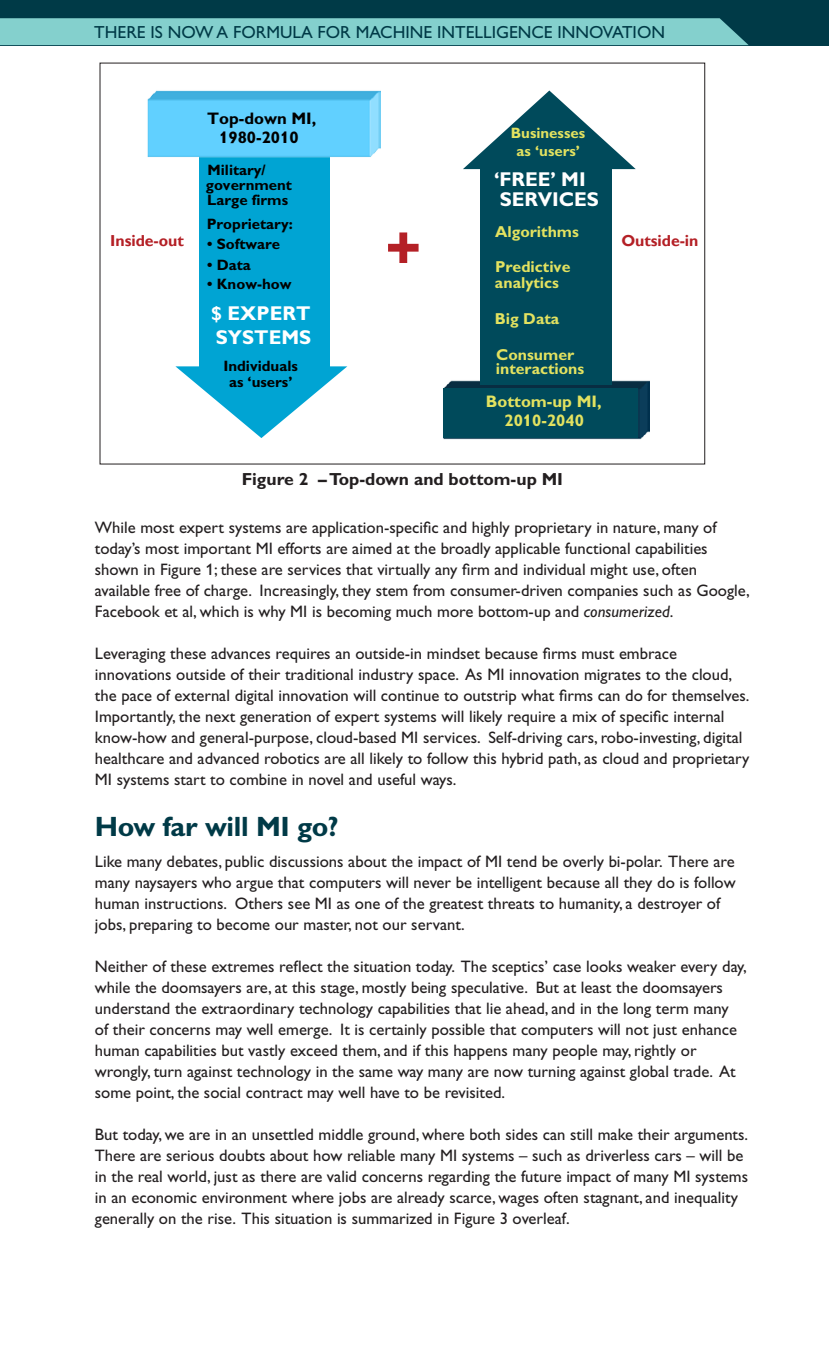
<style>
.page{position:relative;width:829px;height:1365px;background:#fff}
.page>*{position:absolute;margin:0;border:0;box-sizing:border-box;transform-origin:0 0}
.t1{font:700 60.9px "Gill Sans";color:#b42026}
.Heading_1{font:700 28px "Gill Alt One";letter-spacing:-.01em;color:#003a47}
.t2{font:700 20.12px/20.1px "Gill Alt One";color:#fff}
.Page_top_headder{font:17.5px "Gill Alt One";color:#003a47}
.Caption_text{font:700 17.5px "Gill Alt One";color:#231f20}
.Body_copy{font:16.62px/21px "Gill Alt One";color:#231f20}
.t3{font:700 16.62px/19.2px "Gill Alt One";color:#e3e260;text-align:center}
.t4{font:700 16.62px/18.4px "Gill Alt One";color:#000;text-align:center}
.t5{font:700 15.92px/15.9px "Gill Alt One";color:#e3e260}
.t6{font:700 15.92px "Gill Sans";letter-spacing:-.005em;color:#b42026}
.t7{font:700 15.05px/15px "Gill Alt One";color:#000}
.t8{font:700 15.05px/17.5px "Gill Alt One";color:#e3e260;text-align:center}
.s1{font-style:italic}
</style>
<div class="page">
<div style="left:0;top:0;width:828px;height:45px;background:#003a47"></div>
<div style="left:0;top:18px;width:748px;height:27px;background:#84d0cd"></div>
<img style="left:443px;top:379px;width:206px;height:60px">
<svg style="left:175px;top:366px;width:172px;height:72px"></svg>
<div style="left:200px;top:132px;width:130px;height:249px;background:#00a4d3"></div>
<img style="left:147px;top:90px;width:233px;height:67px">
<svg style="left:463px;top:90px;width:172px;height:79px"></svg>
<div style="left:480px;top:166px;width:131px;height:219px;background:#004a5b"></div>
<div style="left:157px;top:104px;width:200px;height:47px;background:#61d0ff"></div>
<img style="left:638px;top:388px;width:12px;height:47px">
<div style="left:443px;top:388px;width:195px;height:50px;background:#004a5b"></div>
<p class="Page_top_headder" style="left:94px;top:22px;width:572px">THERE IS NOW A FORMULA FOR MACHINE INTELLIGENCE INNOVATION</p>
<p class="t4" style="left:207px;top:109px;width:111px">Top-down MI,<br>1980-2010</p>
<p class="t7" style="left:206px;top:162px;width:88px">Military/ government<br>Large firms</p>
<p class="t7" style="left:207px;top:216px;width:87px">Proprietary:</p>
<p class="t7" style="left:207px;top:237px;width:74px">• Software</p>
<p class="t7" style="left:207px;top:257px;width:45px">• Data</p>
<p class="t7" style="left:207px;top:276px;width:86px">• Know-how</p>
<p class="t8" style="left:510px;top:124px;width:76px">Businesses as ‘users’</p>
<p class="t2" style="left:494px;top:168px;width:106px">‘FREE’ MI<br>SERVICES</p>
<p class="t5" style="left:495px;top:223px;width:85px">Algorithms</p>
<p class="t5" style="left:495px;top:258px;width:77px">Predictive analytics</p>
<p class="t5" style="left:495px;top:311px;width:66px">Big Data</p>
<p class="t5" style="left:496px;top:347px;width:90px;line-height:14.2px">Consumer interactions</p>
<p class="t1" style="left:385px;top:212px;width:37px">+</p>
<p class="t6" style="left:110px;top:231px;width:75px">Inside-out</p>
<p class="t6" style="left:621px;top:231px;width:78px">Outside-in</p>
<p class="t2" style="left:211px;top:301px;width:102px;line-height:23.4px">$ EXPERT<br>SYSTEMS</p>
<p class="t7" style="left:223px;top:357px;width:76px;line-height:16.6px;text-align:center">Individuals as ‘users’</p>
<p class="t3" style="left:485px;top:391px;width:117px">Bottom-up MI,<br>2010-2040</p>
<p class="Caption_text" style="left:242px;top:468px;width:323px">Figure 2 – Top-down and bottom-up MI</p>
<p class="Body_copy" style="left:95px;top:516px;width:656px">While most expert systems are application-specific and highly proprietary in nature, many of today’s most important MI efforts are aimed at the broadly applicable functional capabilities shown in Figure 1; these are services that virtually any firm and individual might use, often available free of charge. Increasingly, they stem from consumer-driven companies such as Google, Facebook et al, which is why MI is becoming much more bottom-up and <span class="s1">consumerized</span>.</p>
<p class="Body_copy" style="left:95px;top:642px;width:656px">Leveraging these advances requires an outside-in mindset because firms must embrace innovations outside of their traditional industry space. As MI innovation migrates to the cloud, the pace of external digital innovation will continue to outstrip what firms can do for themselves.<br>Importantly, the next generation of expert systems will likely require a mix of specific internal know-how and general-purpose, cloud-based MI services. Self-driving cars, robo-investing, digital healthcare and advanced robotics are all likely to follow this hybrid path, as cloud and proprietary MI systems start to combine in novel and useful ways.</p>
<p class="Heading_1" style="left:95px;top:809px;width:245px">How far will MI go?</p>
<p class="Body_copy" style="left:95px;top:850px;width:642px">Like many debates, public discussions about the impact of MI tend be overly bi-polar. There are many naysayers who argue that computers will never be intelligent because all they do is follow human instructions. Others see MI as one of the greatest threats to humanity, a destroyer of jobs, preparing to become our master, not our servant.</p>
<p class="Body_copy" style="left:95px;top:955px;width:653px">Neither of these extremes reflect the situation today. The sceptics’ case looks weaker every day, while the doomsayers are, at this stage, mostly being speculative. But at least the doomsayers understand the extraordinary technology capabilities that lie ahead, and in the long term many<br>of their concerns may well emerge. It is certainly possible that computers will not just enhance human capabilities but vastly exceed them, and if this happens many people may, rightly or wrongly, turn against technology in the same way many are now turning against global trade. At some point, the social contract may well have to be revisited.</p>
<p class="Body_copy" style="left:95px;top:1123px;width:654px">But today, we are in an unsettled middle ground, where both sides can still make their arguments.<br>There are serious doubts about how reliable many MI systems – such as driverless cars – will be in the real world, just as there are valid concerns regarding the future impact of many MI systems in an economic environment where jobs are already scarce, wages often stagnant, and inequality generally on the rise. This situation is summarized in Figure 3 overleaf.</p>
</div>
